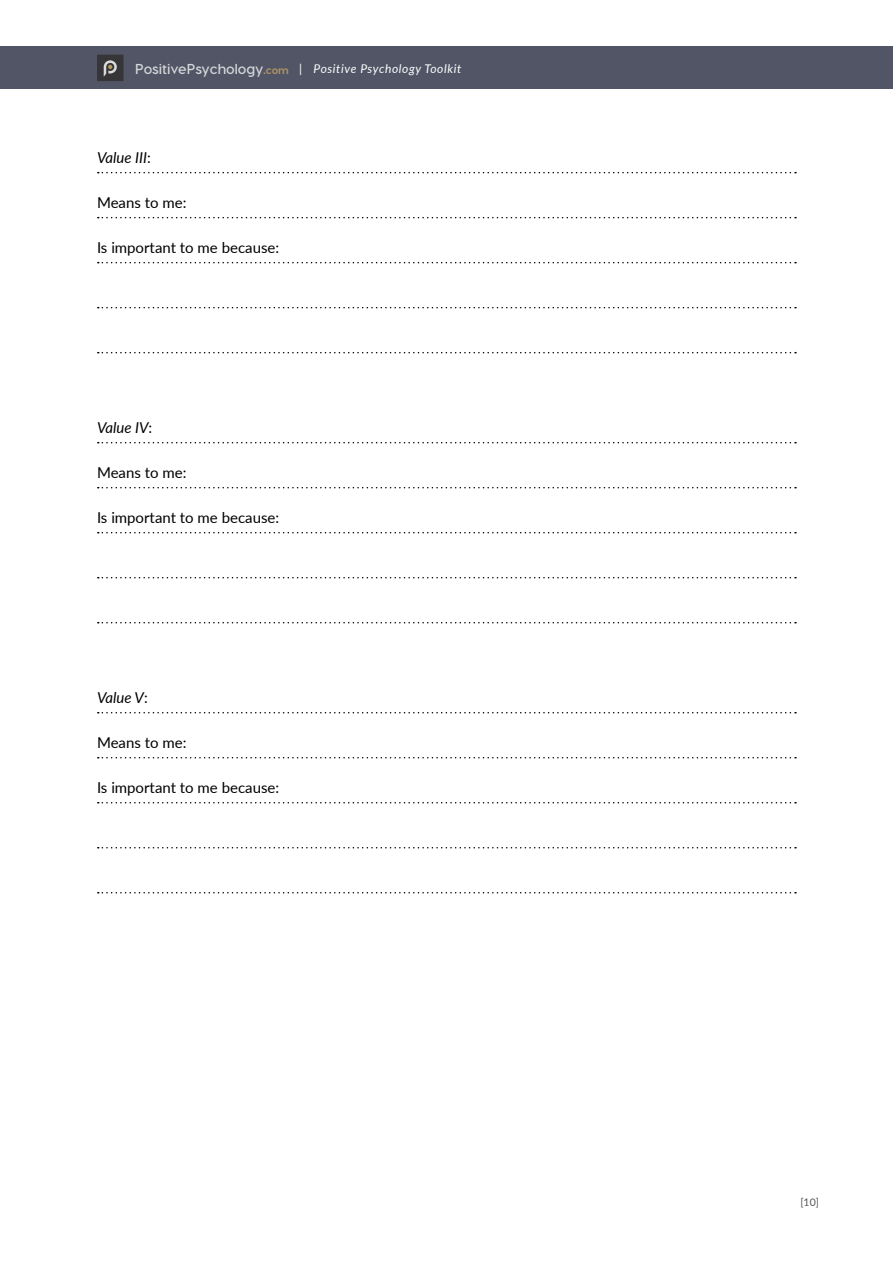
<style>
.page{position:relative;width:893px;height:1263px;background:#fff}
.page>*{position:absolute;margin:0;border:0;box-sizing:border-box;transform-origin:0 0}
.t1{font:15px "Lato";color:#000}
.t2{font:italic 15px "Lato";color:#000}
.t3{font:italic 12px "Lato";letter-spacing:.05em;color:#fff}
.t4{font:10.5px "Lato";color:#555}
.s1{font-family:"Visby CF";font-weight:700;font-style:normal;font-size:14.4px;color:#d6d7da}
.s2{font-family:"Visby CF";font-weight:800;font-style:normal;font-size:10.8px;color:#af9364}
.s3{font-style:normal}
</style>
<div class="page">
<div style="left:0;top:46px;width:893px;height:43px;background:#525566"></div>
<div style="left:97px;top:55px;width:27px;height:26px;background:#363638"></div>
<svg style="left:104px;top:60px;width:13px;height:17px"></svg>
<svg style="left:98px;top:172px;width:698px;height:1px"></svg>
<svg style="left:98px;top:217px;width:698px;height:1px"></svg>
<svg style="left:98px;top:262px;width:698px;height:1px"></svg>
<svg style="left:98px;top:307px;width:698px;height:1px"></svg>
<svg style="left:98px;top:352px;width:698px;height:1px"></svg>
<svg style="left:98px;top:442px;width:698px;height:1px"></svg>
<svg style="left:98px;top:487px;width:698px;height:1px"></svg>
<svg style="left:98px;top:532px;width:698px;height:1px"></svg>
<svg style="left:98px;top:577px;width:698px;height:1px"></svg>
<svg style="left:98px;top:622px;width:698px;height:1px"></svg>
<svg style="left:98px;top:712px;width:698px;height:1px"></svg>
<svg style="left:98px;top:757px;width:698px;height:1px"></svg>
<svg style="left:98px;top:802px;width:698px;height:1px"></svg>
<svg style="left:98px;top:847px;width:698px;height:1px"></svg>
<svg style="left:98px;top:892px;width:698px;height:1px"></svg>
<p class="t3" style="left:135px;top:60px;width:328px"><span class="s1">PositivePsychology</span><span class="s2">.com</span> <span class="s3">|</span> Positive Psychology Toolkit</p>
<p class="t2" style="left:97px;top:147px;width:55px">Value III<span class="s3">:</span></p>
<p class="t1" style="left:97px;top:192px;width:91px">Means to me:</p>
<p class="t1" style="left:97px;top:237px;width:184px">Is important to me because:</p>
<p class="t2" style="left:97px;top:417px;width:57px">Value IV<span class="s3">:</span></p>
<p class="t1" style="left:97px;top:462px;width:91px">Means to me:</p>
<p class="t1" style="left:97px;top:507px;width:184px">Is important to me because:</p>
<p class="t2" style="left:97px;top:687px;width:52px">Value V<span class="s3">:</span></p>
<p class="t1" style="left:97px;top:732px;width:91px">Means to me:</p>
<p class="t1" style="left:97px;top:777px;width:184px">Is important to me because:</p>
<p class="t4" style="left:800px;top:1195px;width:20px">[10]</p>
</div>
